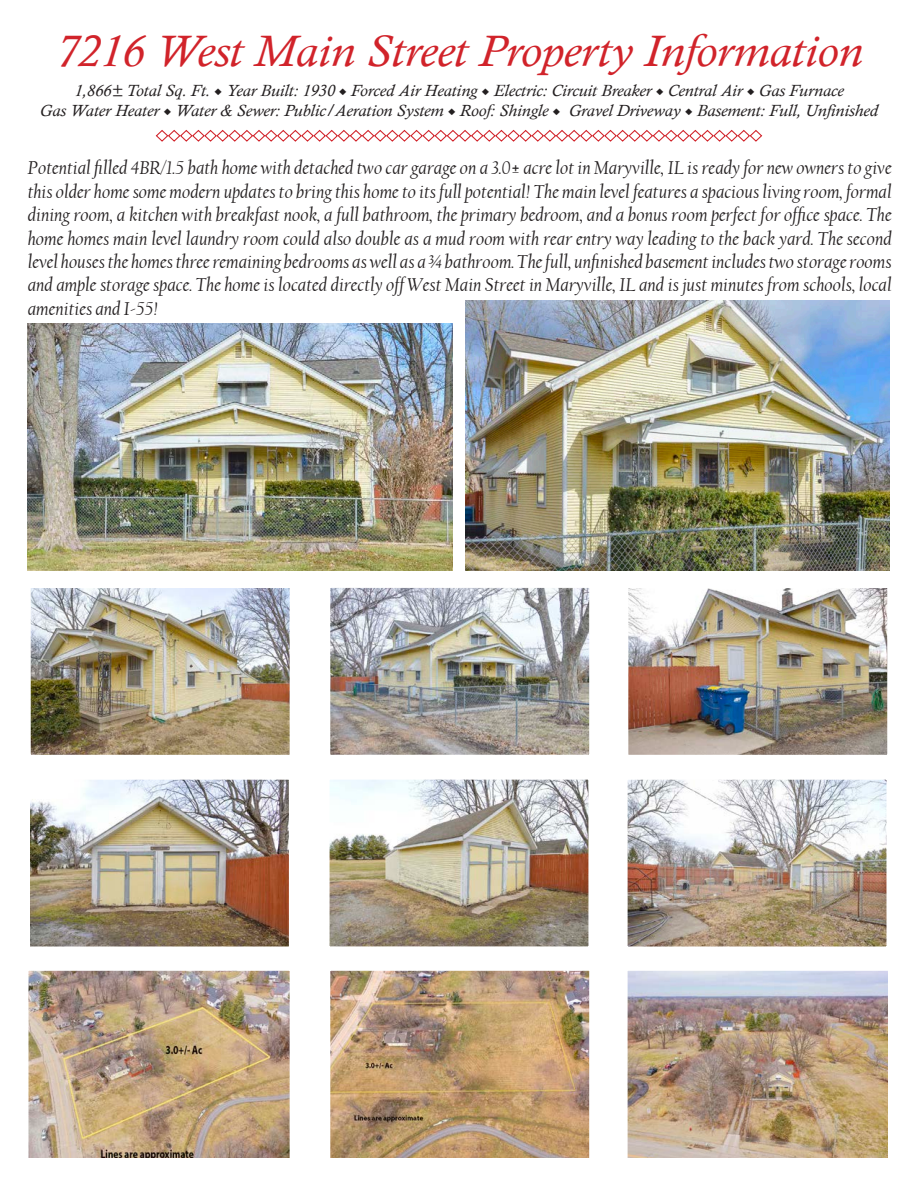
<style>
.page{position:relative;width:918px;height:1188px;background:#fff}
.page>*{position:absolute;margin:0;border:0;box-sizing:border-box;transform-origin:0 0}
.t1{font:italic 45px "Calisto";color:#d1232a;scale:1.05 1}
.t2{font:italic 19.5px/23.4px "Californian FB";color:#231f20;text-align:justify}
.t3{font:italic 16.5px "Calisto";color:#231f20;scale:1.05 1}
.s1{font-family:"Minion Pro";font-style:normal}
</style>
<div class="page">
<svg style="left:155px;top:129px;width:608px;height:13px"></svg>
<img style="left:31px;top:781px;width:257px;height:165px">
<div style="left:27px;top:777px;width:265px;height:173px;border:3px solid #fff"></div>
<img style="left:331px;top:781px;width:256px;height:164px">
<div style="left:327px;top:777px;width:264px;height:172px;border:3px solid #fff"></div>
<img style="left:629px;top:781px;width:257px;height:165px">
<div style="left:625px;top:777px;width:265px;height:173px;border:3px solid #fff"></div>
<img style="left:32px;top:589px;width:257px;height:165px">
<div style="left:28px;top:585px;width:265px;height:173px;border:3px solid #fff"></div>
<img style="left:331px;top:589px;width:257px;height:165px">
<div style="left:327px;top:585px;width:265px;height:173px;border:3px solid #fff"></div>
<img style="left:629px;top:589px;width:257px;height:165px">
<div style="left:625px;top:585px;width:265px;height:173px;border:3px solid #fff"></div>
<img style="left:27px;top:324px;width:425px;height:246px">
<img style="left:30px;top:972px;width:259px;height:185px">
<div style="left:26px;top:968px;width:267px;height:193px;border:3px solid #fff"></div>
<img style="left:331px;top:972px;width:257px;height:185px">
<div style="left:327px;top:968px;width:265px;height:193px;border:3px solid #fff"></div>
<img style="left:629px;top:972px;width:258px;height:185px">
<div style="left:625px;top:968px;width:266px;height:193px;border:3px solid #fff"></div>
<img style="left:466px;top:301px;width:424px;height:269px">
<p class="t1" style="left:56px;top:25px;width:770px">7216 West Main Street Property Information</p>
<p class="t3" style="left:74px;top:81px;width:734px">1,866± Total Sq. Ft. <span class="s1">◆</span> Year Built: 1930 <span class="s1">◆</span> Forced Air Heating <span class="s1">◆</span> Electric: Circuit Breaker <span class="s1">◆</span> Central Air <span class="s1">◆</span> Gas Furnace</p>
<p class="t3" style="left:40px;top:101px;width:800px">Gas Water Heater <span class="s1">◆</span> Water &amp; Sewer: Public/Aeration System <span class="s1">◆</span> Roof: Shingle <span class="s1">◆</span> Gravel Driveway <span class="s1">◆</span> Basement: Full, Unfinished</p>
<p class="t2" style="left:28px;top:157px;width:866px">Potential filled 4BR/1.5 bath home with detached two car garage on a 3.0± acre lot in Maryville, IL is ready for new owners to give this older home some modern updates to bring this home to its full potential! The main level features a spacious living room, formal dining room, a kitchen with breakfast nook, a full bathroom, the primary bedroom, and a bonus room perfect for office space. The home homes main level laundry room could also double as a mud room with rear entry way leading to the back yard. The second level houses the homes three remaining bedrooms as well as a ¾ bathroom. The full, unfinished basement includes two storage rooms and ample storage space. The home is located directly off West Main Street in Maryville, IL and is just minutes from schools, local amenities and I-55!</p>
</div>
